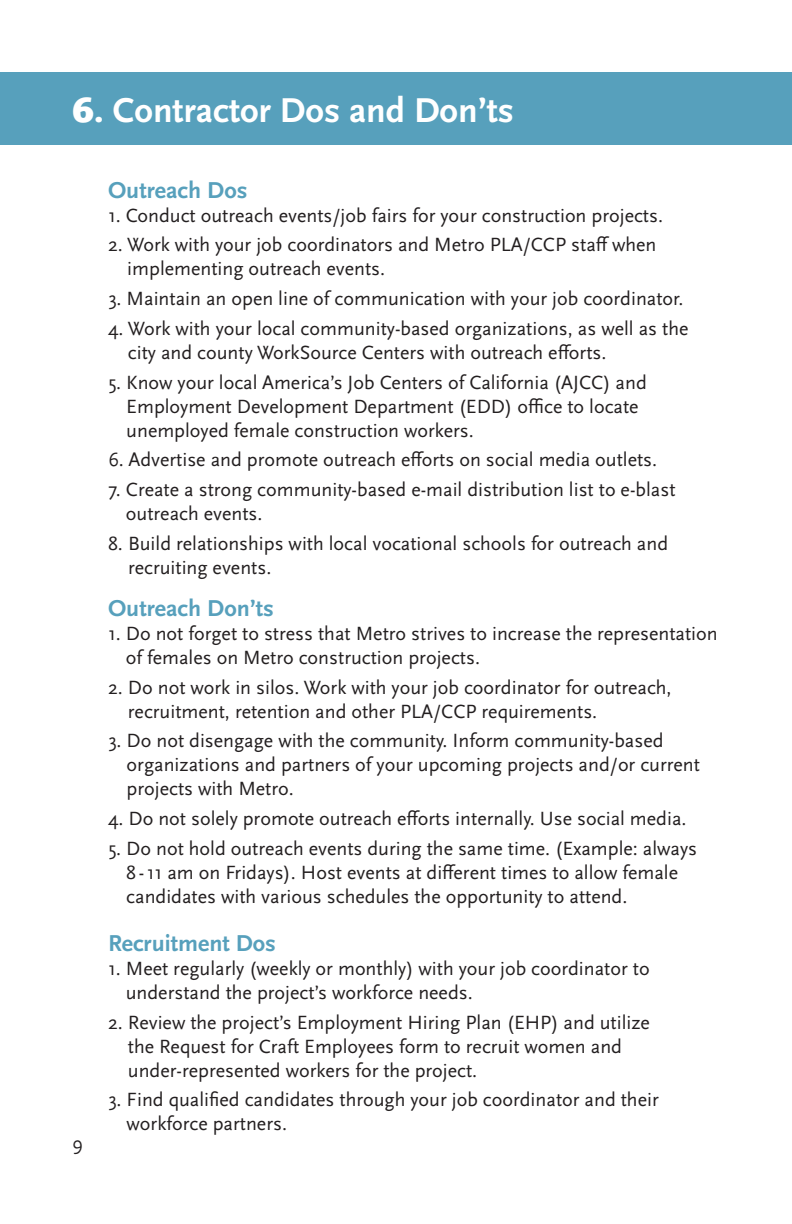
<style>
.page{position:relative;width:792px;height:1224px;background:#fff}
.page>*{position:absolute;margin:0;border:0;box-sizing:border-box;transform-origin:0 0}
.t1{font:700 36px "Scala Sans Pro";color:#fff}
.t2{font:700 24px "Scala Sans Pro";color:#57a0bc}
.t3{font:20px/24px "Scala Sans Pro";color:#231f20}
.s1{font-weight:900}
</style>
<div class="page">
<div style="left:0;top:72px;width:792px;height:73px;background:#57a0bc"></div>
<h1 class="t1" style="left:72px;top:89px;width:444px"><span class="s1">6.</span> Contractor Dos and Don’ts</h1>
<p class="t3" style="left:72px;top:1132px;width:12px">9</p>
<p class="t2" style="left:108px;top:176px;width:141px">Outreach Dos</p>
<p class="t3" style="left:108px;top:203px;width:557px">1. Conduct outreach events/job fairs for your construction projects.</p>
<p class="t3" style="left:127px;top:233px;width:531px;text-indent:-19px">2. Work with your job coordinators and Metro PLA/CCP staff when implementing outreach events.</p>
<p class="t3" style="left:108px;top:287px;width:577px">3. Maintain an open line of communication with your job coordinator.</p>
<p class="t3" style="left:128px;top:316px;width:562px;text-indent:-20px">4. Work with your local community-based organizations, as well as the city and county WorkSource Centers with outreach efforts.</p>
<p class="t3" style="left:126px;top:370px;width:522px;text-indent:-18px">5. Know your local America’s Job Centers of California (AJCC) and<br>Employment Development Department (EDD) office to locate unemployed female construction workers.</p>
<p class="t3" style="left:108px;top:448px;width:551px">6. Advertise and promote outreach efforts on social media outlets.</p>
<p class="t3" style="left:126px;top:478px;width:551px;text-indent:-18px">7. Create a strong community-based e-mail distribution list to e-blast outreach events.</p>
<p class="t3" style="left:128px;top:532px;width:542px;text-indent:-20px">8. Build relationships with local vocational schools for outreach and recruiting events.</p>
<p class="t2" style="left:108px;top:594px;width:167px">Outreach Don’ts</p>
<p class="t3" style="left:126px;top:622px;width:593px;text-indent:-18px">1. Do not forget to stress that Metro strives to increase the representation of females on Metro construction projects.</p>
<p class="t3" style="left:128px;top:675px;width:545px;text-indent:-20px">2. Do not work in silos. Work with your job coordinator for outreach, recruitment, retention and other PLA/CCP requirements.</p>
<p class="t3" style="left:127px;top:729px;width:575px;text-indent:-19px">3. Do not disengage with the community. Inform community-based organizations and partners of your upcoming projects and/or current projects with Metro.</p>
<p class="t3" style="left:108px;top:807px;width:580px">4. Do not solely promote outreach efforts internally. Use social media.</p>
<p class="t3" style="left:126px;top:837px;width:572px;text-indent:-18px">5. Do not hold outreach events during the same time. (Example: always<br>8 -11 am on Fridays). Host events at different times to allow female candidates with various schedules the opportunity to attend.</p>
<p class="t2" style="left:108px;top:929px;width:170px">Recruitment Dos</p>
<p class="t3" style="left:126px;top:957px;width:525px;text-indent:-18px">1. Meet regularly (weekly or monthly) with your job coordinator to understand the project’s workforce needs.</p>
<p class="t3" style="left:128px;top:1010px;width:524px;text-indent:-20px">2. Review the project’s Employment Hiring Plan (EHP) and utilize the Request for Craft Employees form to recruit women and under-represented workers for the project.</p>
<p class="t3" style="left:127px;top:1088px;width:534px;text-indent:-19px">3. Find qualified candidates through your job coordinator and their workforce partners.</p>
</div>
